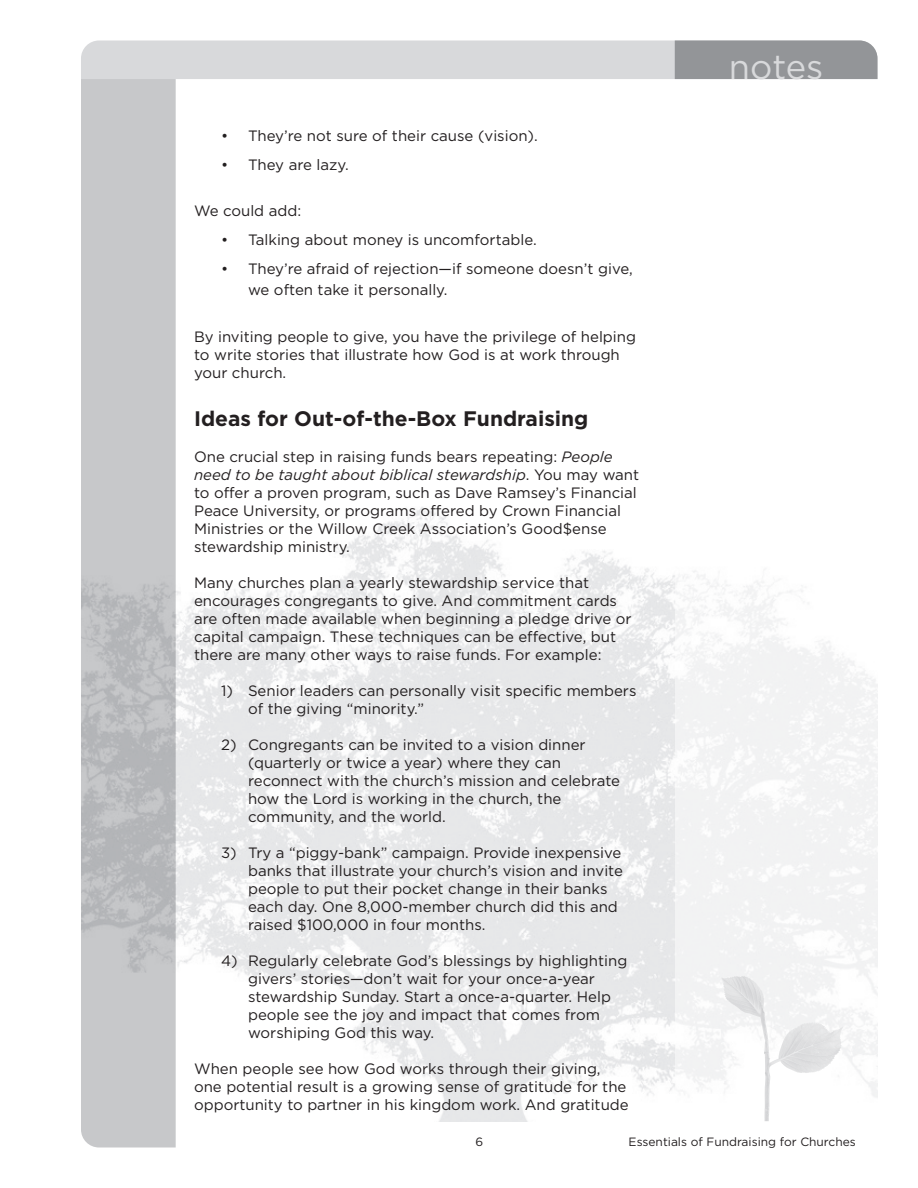
<style>
.page{position:relative;width:918px;height:1188px;background:#fff}
.page>*{position:absolute;margin:0;border:0;box-sizing:border-box;transform-origin:0 0}
.t1{font:34.5px "Gotham";color:#d8d9db}
.Body_Text{font:700 21px "Gotham";color:#231f20}
.Body_Text-2{font:15px/18px "Gotham";color:#231f20}
.Bullet_Text{font:15px/21.6px "Gotham";color:#231f20}
.t2{font:12px "Gotham";color:#231f20}
.s1{font-style:italic}
</style>
<div class="page">
<div style="left:81px;top:79px;width:95px;height:1068px;background:#c7c8ca"></div>
<img style="left:81px;top:506px;width:594px;height:615px">
<div style="left:675px;top:67px;width:203px;height:1054px;background:linear-gradient(to right,#f9f9fa,#fbfbfb)"></div>
<svg style="left:81px;top:40px;width:797px;height:39px;background:#c7c8ca"></svg>
<p class="Bullet_Text" style="left:221px;top:124px;width:318px">• They’re not sure of their cause (vision).</p>
<p class="Bullet_Text" style="left:221px;top:153px;width:129px">• They are lazy.</p>
<p class="Body_Text-2" style="left:194px;top:202px;width:109px">We could add:</p>
<p class="Bullet_Text" style="left:221px;top:229px;width:317px">• Talking about money is uncomfortable.</p>
<p class="Bullet_Text" style="left:248px;top:257px;width:386px;text-indent:-27px">• They’re afraid of rejection—if someone doesn’t give, we often take it personally.</p>
<p class="Body_Text-2" style="left:194px;top:328px;width:444px">By inviting people to give, you have the privilege of helping to write stories that illustrate how God is at work through your church.</p>
<p class="Body_Text" style="left:194px;top:406px;width:396px">Ideas for Out-of-the-Box Fundraising</p>
<p class="Body_Text-2" style="left:194px;top:447px;width:447px">One crucial step in raising funds bears repeating: <span class="s1">People need to be taught about biblical stewardship</span>. You may want to offer a proven program, such as Dave Ramsey’s Financial Peace University, or programs offered by Crown Financial Ministries or the Willow Creek Association’s Good$ense stewardship ministry.</p>
<p class="Body_Text-2" style="left:194px;top:573px;width:439px">Many churches plan a yearly stewardship service that encourages congregants to give. And commitment cards are often made available when beginning a pledge drive or capital campaign. These techniques can be effective, but there are many other ways to raise funds. For example:</p>
<p class="Body_Text-2" style="left:248px;top:681px;width:390px;text-indent:-27px">1) Senior leaders can personally visit specific members of the giving “minority.”</p>
<p class="Body_Text-2" style="left:248px;top:735px;width:374px;text-indent:-27px">2) Congregants can be invited to a vision dinner (quarterly or twice a year) where they can reconnect with the church’s mission and celebrate how the Lord is working in the church, the</p>
<p class="Body_Text-2" style="left:248px;top:807px;width:199px">community, and the world.</p>
<p class="Body_Text-2" style="left:248px;top:843px;width:376px;text-align:justify;text-indent:-27px">3) Try a “piggy-bank” campaign. Provide inexpensive banks that illustrate your church’s vision and invite people to put their pocket change in their banks</p>
<p class="Body_Text-2" style="left:248px;top:897px;width:371px">each day. One 8,000-member church did this and raised $100,000 in four months.</p>
<p class="Body_Text-2" style="left:248px;top:951px;width:381px;text-indent:-27px">4) Regularly celebrate God’s blessings by highlighting givers’ stories—don’t wait for your once-a-year stewardship Sunday. Start a once-a-quarter. Help</p>
<p class="Body_Text-2" style="left:248px;top:1005px;width:353px">people see the joy and impact that comes from worshiping God this way.</p>
<p class="Body_Text-2" style="left:194px;top:1059px;width:436px">When people see how God works through their giving, one potential result is a growing sense of gratitude for the opportunity to partner in his kingdom work. And gratitude</p>
<h1 class="t1" style="left:729px;top:47px;width:96px">notes</h1>
<p class="t2" style="left:475px;top:1135px;width:9px">6</p>
<p class="t2" style="left:629px;top:1135px;width:229px">Essentials of Fundraising for Churches</p>
</div>
